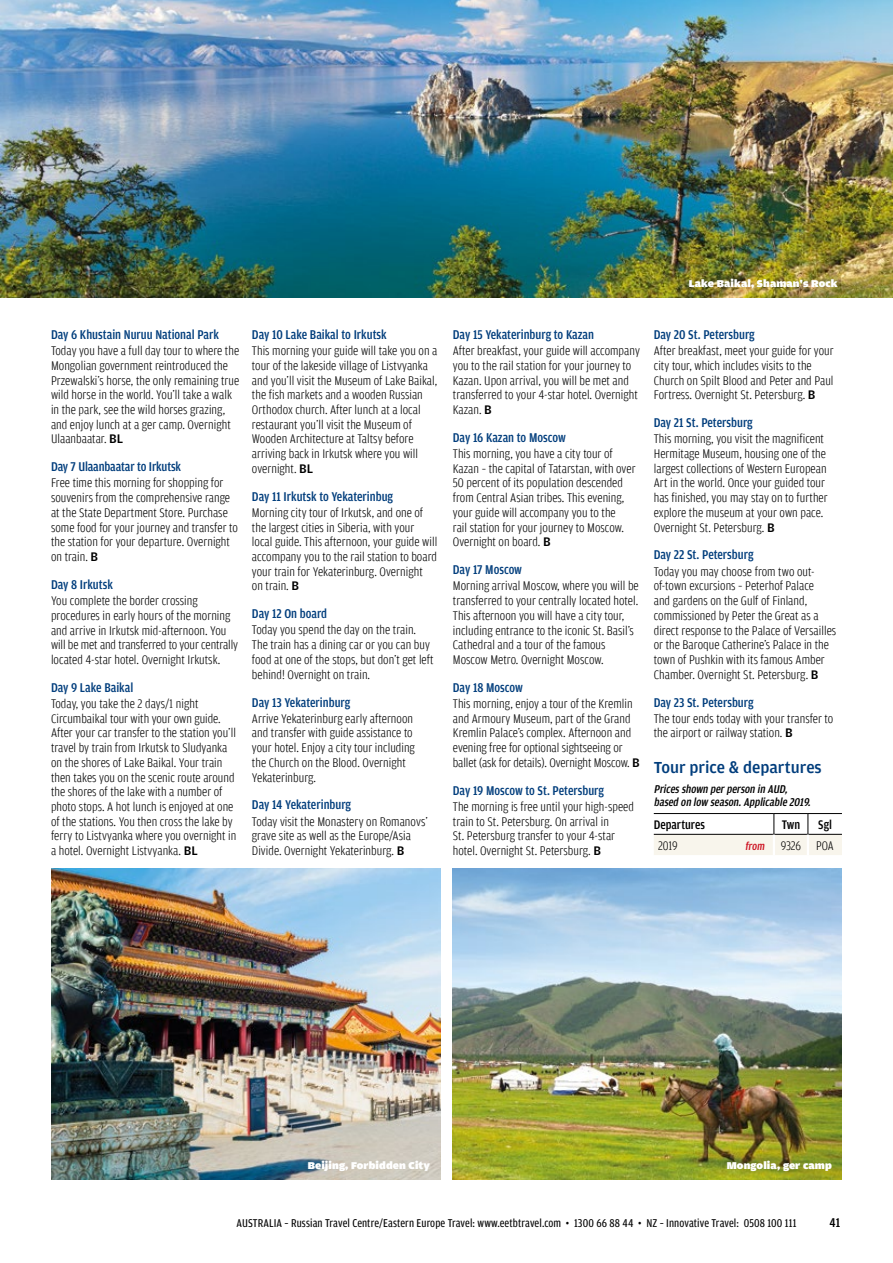
<style>
.page{position:relative;width:893px;height:1263px;background:#fff}
.page>*{position:absolute;margin:0;border:0;box-sizing:border-box;transform-origin:0 0}
.t1{font:500 16.95px "Amplitude";color:#003d7c}
.t2{font:500 13.5px "Amplitude Cond";color:#003d7c}
.t3{font:500 13.5px "Amplitude Cond";color:#000}
.t4{font:300 13.2px/14.7px "Amplitude Cond";color:#000;scale:1.04 1}
.t5{font:500 13.2px "Amplitude Cond";color:#000}
.t6{font:300 13.2px "Amplitude Cond";color:#000}
.t7{font:12px "Amplitude Cond";letter-spacing:.01em;color:#000}
.t8{font:italic 500 12px/12.8px "Amplitude Cond";color:#000}
.t9{font:900 10.5px "Amplitude Wide";letter-spacing:.01em;color:#fff}
.s1{font-family:"Amplitude";font-weight:500}
.s2{font-weight:500;font-size:11.7px;color:#cd1222}
</style>
<div class="page">
<img style="left:453px;top:868px;width:389px;height:311px">
<svg style="left:654px;top:814px;width:188px;height:41px"></svg>
<hr style="left:654px;top:834px;width:120px;height:1px;background:#000">
<hr style="left:774px;top:834px;width:34px;height:1px;background:#000">
<hr style="left:808px;top:834px;width:34px;height:1px;background:#000">
<hr style="left:773px;top:835px;width:2px;height:20px;background:#fff">
<hr style="left:807px;top:835px;width:2px;height:20px;background:#fff">
<hr style="left:654px;top:813px;width:120px;height:1px;background:#000">
<hr style="left:774px;top:813px;width:34px;height:1px;background:#000">
<hr style="left:808px;top:813px;width:34px;height:1px;background:#000">
<img style="left:51px;top:868px;width:389px;height:311px">
<img style="left:0;top:0;width:893px;height:298px">
<p class="t9" style="left:689px;top:278px;width:150px">Lake Baikal, Shaman's Rock</p>
<p class="t2" style="left:51px;top:327px;width:169px">Day 6 Khustain Nuruu National Park</p>
<p class="t4" style="left:51px;top:343px;width:182px">Today you have a full day tour to where the Mongolian government reintroduced the Przewalski’s horse, the only remaining true wild horse in the world. You’ll take a walk in the park, see the wild horses grazing, and enjoy lunch at a ger camp. Overnight Ulaanbaatar. <span class="s1">BL</span></p>
<p class="t2" style="left:51px;top:459px;width:132px">Day 7 Ulaanbaatar to Irkutsk</p>
<p class="t4" style="left:51px;top:476px;width:181px">Free time this morning for shopping for souvenirs from the comprehensive range at the State Department Store. Purchase some food for your journey and transfer to the station for your departure. Overnight on train. <span class="s1">B</span></p>
<p class="t2" style="left:51px;top:577px;width:63px">Day 8 Irkutsk</p>
<p class="t4" style="left:51px;top:593px;width:181px">You complete the border crossing procedures in early hours of the morning and arrive in Irkutsk mid-afternoon. You will be met and transferred to your centrally located 4-star hotel. Overnight Irkutsk.</p>
<p class="t2" style="left:51px;top:680px;width:84px">Day 9 Lake Baikal</p>
<p class="t4" style="left:51px;top:696px;width:180px">Today, you take the 2 days/1 night Circumbaikal tour with your own guide.<br>After your car transfer to the station you’ll travel by train from Irkutsk to Sludyanka on the shores of Lake Baikal. Your train then takes you on the scenic route around the shores of the lake with a number of photo stops. A hot lunch is enjoyed at one of the stations. You then cross the lake by ferry to Listvyanka where you overnight in a hotel. Overnight Listvyanka. <span class="s1">BL</span></p>
<p class="t2" style="left:252px;top:327px;width:136px">Day 10 Lake Baikal to Irkutsk</p>
<p class="t4" style="left:252px;top:343px;width:180px">This morning your guide will take you on a tour of the lakeside village of Listvyanka and you’ll visit the Museum of Lake Baikal, the fish markets and a wooden Russian Orthodox church. After lunch at a local restaurant you’ll visit the Museum of Wooden Architecture at Taltsy before arriving back in Irkutsk where you will overnight. <span class="s1">BL</span></p>
<p class="t2" style="left:252px;top:489px;width:143px">Day 11 Irkutsk to Yekaterinbug</p>
<p class="t4" style="left:252px;top:505px;width:180px">Morning city tour of Irkutsk, and one of the largest cities in Siberia, with your local guide. This afternoon, your guide will accompany you to the rail station to board your train for Yekaterinburg. Overnight<br>on train. <span class="s1">B</span></p>
<p class="t2" style="left:252px;top:606px;width:77px">Day 12 On board</p>
<p class="t4" style="left:252px;top:623px;width:176px">Today you spend the day on the train.<br>The train has a dining car or you can buy food at one of the stops, but don’t get left behind! Overnight on train.</p>
<p class="t2" style="left:252px;top:695px;width:100px">Day 13 Yekaterinburg</p>
<p class="t4" style="left:252px;top:711px;width:158px">Arrive Yekaterinburg early afternoon and transfer with guide assistance to your hotel. Enjoy a city tour including the Church on the Blood. Overnight Yekaterinburg.</p>
<p class="t2" style="left:252px;top:798px;width:101px">Day 14 Yekaterinburg</p>
<p class="t4" style="left:252px;top:814px;width:171px">Today visit the Monastery on Romanovs’ grave site as well as the Europe/Asia<br>Divide. Overnight Yekaterinburg. <span class="s1">B</span></p>
<p class="t2" style="left:453px;top:327px;width:143px">Day 15 Yekaterinburg to Kazan</p>
<p class="t4" style="left:453px;top:343px;width:181px">After breakfast, your guide will accompany you to the rail station for your journey to Kazan. Upon arrival, you will be met and transferred to your 4-star hotel. Overnight Kazan. <span class="s1">B</span></p>
<p class="t2" style="left:453px;top:430px;width:114px">Day 16 Kazan to Moscow</p>
<p class="t4" style="left:453px;top:446px;width:177px">This morning, you have a city tour of Kazan – the capital of Tatarstan, with over 50 percent of its population descended from Central Asian tribes. This evening, your guide will accompany you to the<br>rail station for your journey to Moscow.<br>Overnight on board. <span class="s1">B</span></p>
<p class="t2" style="left:453px;top:562px;width:71px">Day 17 Moscow</p>
<p class="t4" style="left:453px;top:579px;width:180px">Morning arrival Moscow, where you will be transferred to your centrally located hotel.<br>This afternoon you will have a city tour, including entrance to the iconic St. Basil’s Cathedral and a tour of the famous Moscow Metro. Overnight Moscow.</p>
<p class="t2" style="left:453px;top:680px;width:71px">Day 18 Moscow</p>
<p class="t4" style="left:453px;top:696px;width:181px">This morning, enjoy a tour of the Kremlin and Armoury Museum, part of the Grand Kremlin Palace’s complex. Afternoon and evening free for optional sightseeing or ballet (ask for details). Overnight Moscow. <span class="s1">B</span></p>
<p class="t2" style="left:453px;top:783px;width:153px">Day 19 Moscow to St. Petersburg</p>
<p class="t4" style="left:453px;top:799px;width:176px">The morning is free until your high-speed train to St. Petersburg. On arrival in<br>St. Petersburg transfer to your 4-star hotel. Overnight St. Petersburg. <span class="s1">B</span></p>
<p class="t2" style="left:654px;top:327px;width:102px">Day 20 St. Petersburg</p>
<p class="t4" style="left:654px;top:343px;width:174px">After breakfast, meet your guide for your city tour, which includes visits to the Church on Spilt Blood and Peter and Paul Fortress. Overnight St. Petersburg. <span class="s1">B</span></p>
<p class="t2" style="left:654px;top:415px;width:100px">Day 21 St. Petersburg</p>
<p class="t4" style="left:654px;top:432px;width:169px">This morning, you visit the magnificent Hermitage Museum, housing one of the largest collections of Western European Art in the world. Once your guided tour has finished, you may stay on to further explore the museum at your own pace.<br>Overnight St. Petersburg. <span class="s1">B</span></p>
<p class="t2" style="left:654px;top:548px;width:101px">Day 22 St. Petersburg</p>
<p class="t4" style="left:654px;top:564px;width:177px">Today you may choose from two out&shy;of-town excursions – Peterhof Palace<br>and gardens on the Gulf of Finland, commissioned by Peter the Great as a direct response to the Palace of Versailles or the Baroque Catherine’s Palace in the town of Pushkin with its famous Amber Chamber. Overnight St. Petersburg. <span class="s1">B</span></p>
<p class="t2" style="left:654px;top:695px;width:101px">Day 23 St. Petersburg</p>
<p class="t4" style="left:654px;top:711px;width:174px">The tour ends today with your transfer to the airport or railway station. <span class="s1">B</span></p>
<p class="t1" style="left:654px;top:758px;width:169px">Tour price &amp; departures</p>
<p class="t8" style="left:654px;top:783px;width:161px">Pricesshown perperson in AUD, based on low season.Applicable 2019.</p>
<p class="t5" style="left:654px;top:817px;width:53px">Departures</p>
<p class="t5" style="left:782px;top:817px;width:20px">Twn</p>
<p class="t5" style="left:818px;top:817px;width:15px">Sgl</p>
<p class="t6" style="left:658px;top:838px;width:21px">2019</p>
<p class="t6" style="left:745px;top:838px;width:90px"><span class="s2">from</span> 9326 POA</p>
<p class="t9" style="left:308px;top:1159px;width:124px">Beijing, Forbidden City</p>
<p class="t9" style="left:727px;top:1159px;width:107px">Mongolia, ger camp</p>
<p class="t7" style="left:236px;top:1216px;width:561px">AUSTRALIA – Russian Travel Centre/Eastern Europe Travel: www.eetbtravel.com • 1300 66 88 44 • NZ – Innovative Travel: 0508 100 111</p>
<p class="t3" style="left:829px;top:1215px;width:12px">41</p>
</div>
